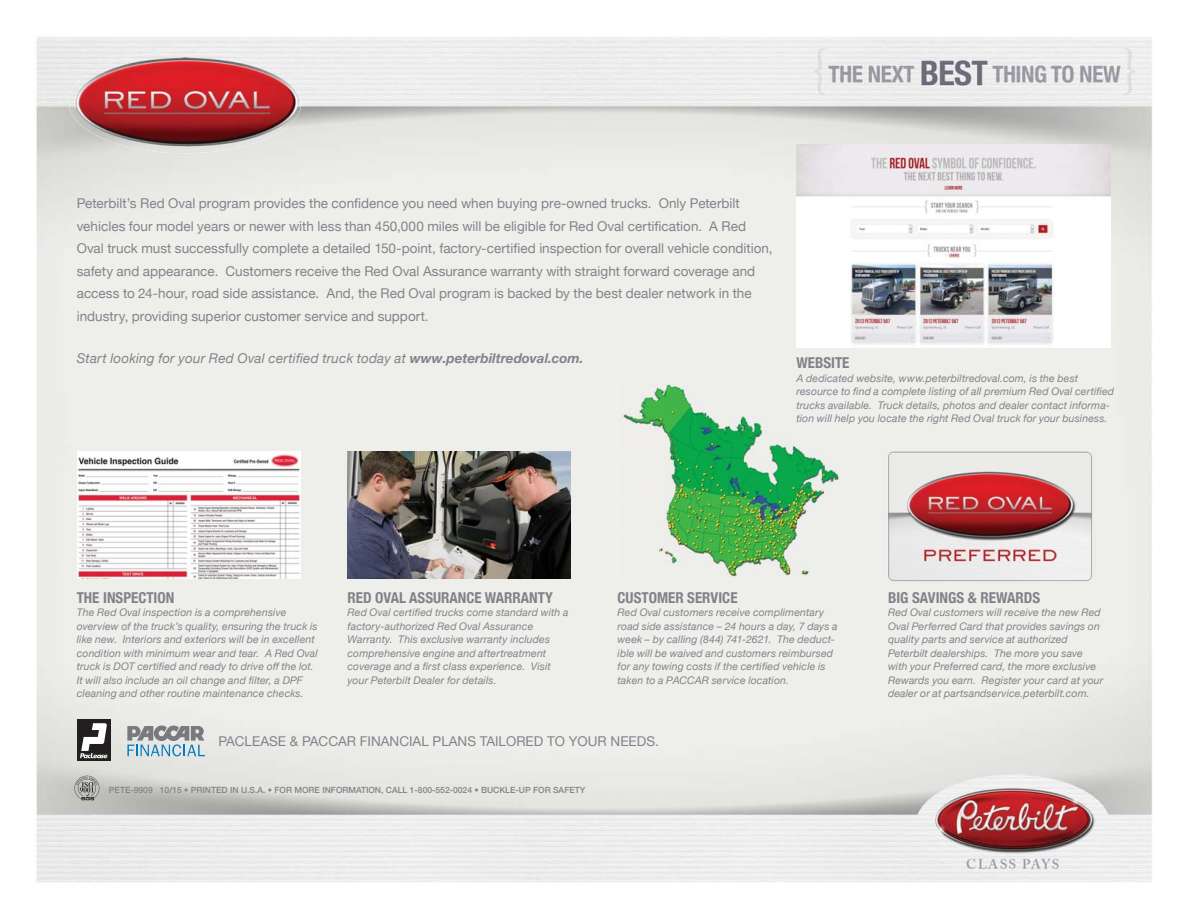
<style>
.page{position:relative;width:1188px;height:918px;background:#fff}
.page>*{position:absolute;margin:0;border:0;box-sizing:border-box;transform-origin:0 0}
.t1{font:700 condensed 15px "Helvetica Neue";color:#85818c}
.t2{font:13.5px/22.5px "Helvetica Neue";color:#85818c}
.t3{font:italic 13.5px "Helvetica Neue";letter-spacing:.01em;color:#85818c}
.t4{font:italic 10.5px/13.5px "Helvetica Neue";letter-spacing:.01em;color:#85818c}
.t5{font:500 8.55px "Helvetica Neue";color:#85818c}
.s1{font-weight:700}
</style>
<div class="page">
<img style="left:36px;top:37px;width:1117px;height:845px">
<img style="left:883px;top:446px;width:215px;height:138px">
<img style="left:796px;top:144px;width:315px;height:203px">
<img style="left:78px;top:452px;width:222px;height:127px">
<img style="left:348px;top:452px;width:223px;height:127px">
<img style="left:618px;top:380px;width:224px;height:200px">
<img style="left:796px;top:380px;width:46px;height:4px">
<img style="left:796px;top:388px;width:46px;height:9px">
<img style="left:797px;top:401px;width:45px;height:10px">
<img style="left:797px;top:415px;width:45px;height:9px">
<svg style="left:127px;top:726px;width:78px;height:30px;background:#a3b2ba"></svg>
<div style="left:78px;top:720px;width:33px;height:41px;background:#231f20"></div>
<svg style="left:80px;top:723px;width:28px;height:35px"></svg>
<svg style="left:75px;top:776px;width:24px;height:24px"></svg>
<img style="left:69px;top:51px;width:233px;height:102px;border-radius:50%">
<p class="t2" style="left:77px;top:192px;width:697px">Peterbilt’s Red Oval program provides the confidence you need when buying pre-owned trucks. Only Peterbilt vehicles four model years or newer with less than 450,000 miles will be eligible for Red Oval certification. A Red Oval truck must successfully complete a detailed 150-point, factory-certified inspection for overall vehicle condition, safety and appearance. Customers receive the Red Oval Assurance warranty with straight forward coverage and access to 24-hour, road side assistance. And, the Red Oval program is backed by the best dealer network in the industry, providing superior customer service and support.</p>
<p class="t3" style="left:77px;top:350px;width:508px">Start looking for your Red Oval certified truck today at <span class="s1">www.peterbiltredoval.com.</span></p>
<h1 class="t1" style="left:796px;top:354px;width:55px">WEBSITE</h1>
<p class="t4" style="left:796px;top:371px;width:319px">A dedicated website, www.peterbiltredoval.com, is the best resource to find a complete listing of all premium Red Oval certified trucks available. Truck details, photos and dealer contact informa&shy;tion will help you locate the right Red Oval truck for your business.</p>
<h1 class="t1" style="left:77px;top:588px;width:99px">THE INSPECTION</h1>
<p class="t4" style="left:77px;top:606px;width:243px">The Red Oval inspection is a comprehensive overview of the truck’s quality, ensuring the truck is like new. Interiors and exteriors will be in excellent condition with minimum wear and tear. A Red Oval truck is DOT certified and ready to drive off the lot.<br>It will also include an oil change and filter, a DPF cleaning and other routine maintenance checks.</p>
<h1 class="t1" style="left:348px;top:588px;width:207px">RED OVAL ASSURANCE WARRANTY</h1>
<p class="t4" style="left:348px;top:606px;width:222px">Red Oval certified trucks come standard with a factory-authorized Red Oval Assurance Warranty. This exclusive warranty includes comprehensive engine and aftertreatment coverage and a first class experience. Visit your Peterbilt Dealer for details.</p>
<h1 class="t1" style="left:618px;top:588px;width:121px">CUSTOMER SERVICE</h1>
<p class="t4" style="left:618px;top:606px;width:222px">Red Oval customers receive complimentary road side assistance – 24 hours a day, 7 days a week – by calling (844) 741-2621. The deduct&shy;ible will be waived and customers reimbursed for any towing costs if the certified vehicle is taken to a PACCAR service location.</p>
<p class="t2" style="left:218px;top:730px;width:442px">PACLEASE &amp; PACCAR FINANCIAL PLANS TAILORED TO YOUR NEEDS.</p>
<p class="t5" style="left:109px;top:784px;width:478px">PETE-9909 10/15 • PRINTED IN U.S.A. • FOR MORE INFORMATION, CALL 1-800-552-0024 • BUCKLE-UP FOR SAFETY</p>
<h1 class="t1" style="left:888px;top:588px;width:154px">BIG SAVINGS &amp; REWARDS</h1>
<p class="t4" style="left:888px;top:606px;width:217px">Red Oval customers will receive the new Red Oval Perferred Card that provides savings on quality parts and service at authorized Peterbilt dealerships. The more you save with your Preferred card, the more exclusive Rewards you earn. Register your card at your dealer or at partsandservice.peterbilt.com.</p>
</div>
